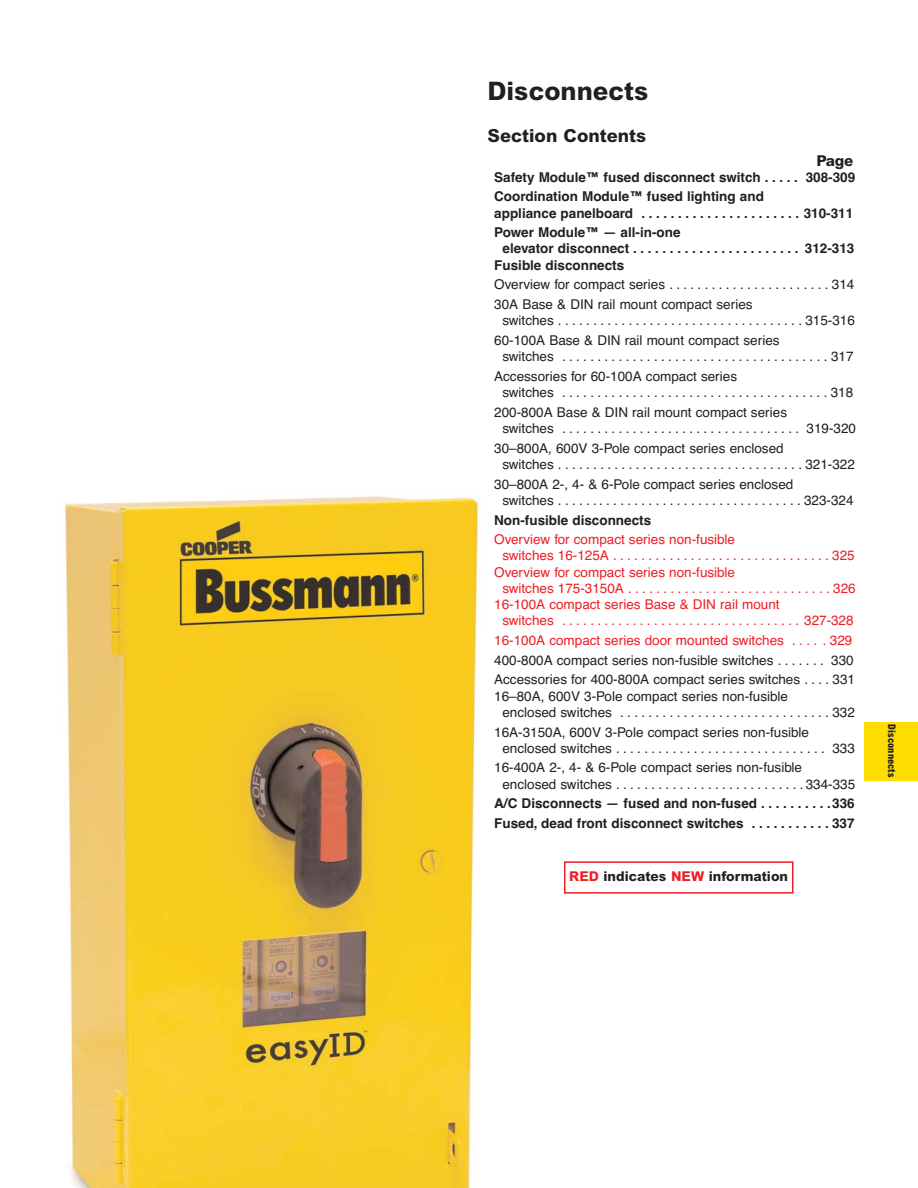
<style>
.page{position:relative;width:918px;height:1188px;background:#fff}
.page>*{position:absolute;margin:0;border:0;box-sizing:border-box;transform-origin:0 0}
.t1{font:800 25.5px "Arial";color:#231f20}
.t2{font:800 18px "Arial";color:#231f20}
.t3{font:800 15px "Arial";color:#231f20}
.t4{font:13.5px/19.6px "Helvetica";color:#231f20}
.t5{font:700 13.5px/19.6px "Helvetica";color:#231f20}
.t6{font:13.5px "Helvetica";color:#ed1e25}
.t7{font:800 13.5px "Arial";color:#231f20}
.t8{font:800 condensed 10.5px "Arial";color:#231f20}
.s1{color:#ed1e25}
</style>
<div class="page">
<div style="left:864px;top:722px;width:54px;height:58px;background:#fd0"></div>
<img style="left:64px;top:496px;width:415px;height:692px">
<div style="left:564px;top:861px;width:230px;height:33px;border:2px solid #ed1e25"></div>
<h1 class="t1" style="left:488px;top:82px;width:162px">Disconnects</h1>
<h2 class="t2" style="left:488px;top:129px;width:160px">Section Contents</h2>
<p class="t3" style="left:816px;top:155px;width:39px">Page</p>
<p class="t5" style="left:494px;top:168px;width:362px">Safety Module™ fused disconnect switch . . . . . 308-309<br>Coordination Module™ fused lighting and</p>
<p class="t5" style="left:494px;top:204px;width:361px">appliance panelboard . . . . . . . . . . . . . . . . . . . . . . 310-311<br>Power Module™ — all-in-one</p>
<p class="t5" style="left:494px;top:242px;width:362px;line-height:16.2px;text-indent:8px">elevator disconnect ....................... 312-313<br>Fusible disconnects</p>
<p class="t4" style="left:494px;top:276px;width:362px">Overview for compact series .......................314<br>30A Base &amp; DIN rail mount compact series</p>
<p class="t4" style="left:494px;top:312px;width:362px;text-indent:8px">switches ...................................315-316<br>60-100A Base &amp; DIN rail mount compact series</p>
<p class="t4" style="left:494px;top:348px;width:361px;text-indent:8px">switches ......................................317<br>Accessories for 60-100A compact series</p>
<p class="t4" style="left:494px;top:384px;width:361px;text-indent:8px">switches ......................................318<br>200-800A Base &amp; DIN rail mount compact series</p>
<p class="t4" style="left:494px;top:420px;width:363px;text-indent:8px">switches .................................. 319-320<br>30–800A, 600V 3-Pole compact series enclosed</p>
<p class="t4" style="left:494px;top:456px;width:362px;text-indent:8px">switches ...................................321-322<br>30–800A 2-, 4- &amp; 6-Pole compact series enclosed</p>
<p class="t4" style="left:502px;top:492px;width:353px">switches ...................................323-324</p>
<p class="t5" style="left:494px;top:511px;width:158px">Non-fusible disconnects</p>
<p class="t6" style="left:494px;top:535px;width:242px">Overview for compact series non-fusible</p>
<p class="t6" style="left:502px;top:551px;width:354px">switches 16-125A ...............................325</p>
<p class="t6" style="left:494px;top:567px;width:242px">Overview for compact series non-fusible</p>
<p class="t6" style="left:502px;top:583px;width:355px">switches 175-3150A .............................326</p>
<p class="t6" style="left:494px;top:599px;width:287px">16-100A compact series Base &amp; DIN rail mount</p>
<p class="t6" style="left:502px;top:616px;width:353px">switches .................................. 327-328</p>
<p class="t6" style="left:494px;top:635px;width:360px">16-100A compact series door mounted switches . . . . . 329</p>
<p class="t4" style="left:494px;top:651px;width:362px">400-800A compact series non-fusible switches . . . . . . . 330<br>Accessories for 400-800A compact series switches . . . . 331</p>
<p class="t4" style="left:502px;top:689px;width:354px;line-height:16.2px;text-indent:-8px">16–80A, 600V 3-Pole compact series non-fusible<br>enclosed switches ..............................332</p>
<p class="t4" style="left:502px;top:725px;width:354px;line-height:16.2px;text-indent:-8px">16A-3150A, 600V 3-Pole compact series non-fusible enclosed switches .............................. 333</p>
<p class="t4" style="left:502px;top:761px;width:354px;line-height:16.2px;text-indent:-8px">16-400A 2-, 4- &amp; 6-Pole compact series non-fusible enclosed switches ...........................334-335</p>
<p class="t5" style="left:494px;top:795px;width:362px">A/C Disconnects — fused and non-fused . . . . . . . . . .336<br>Fused, dead front disconnect switches . . . . . . . . . . . 337</p>
<p class="t7" style="left:569px;top:871px;width:220px"><span class="s1">RED</span> indicates <span class="s1">NEW</span> information</p>
<p class="t8" style="left:896px;top:724px;width:55px;rotate:90deg">Disconnects</p>
</div>
